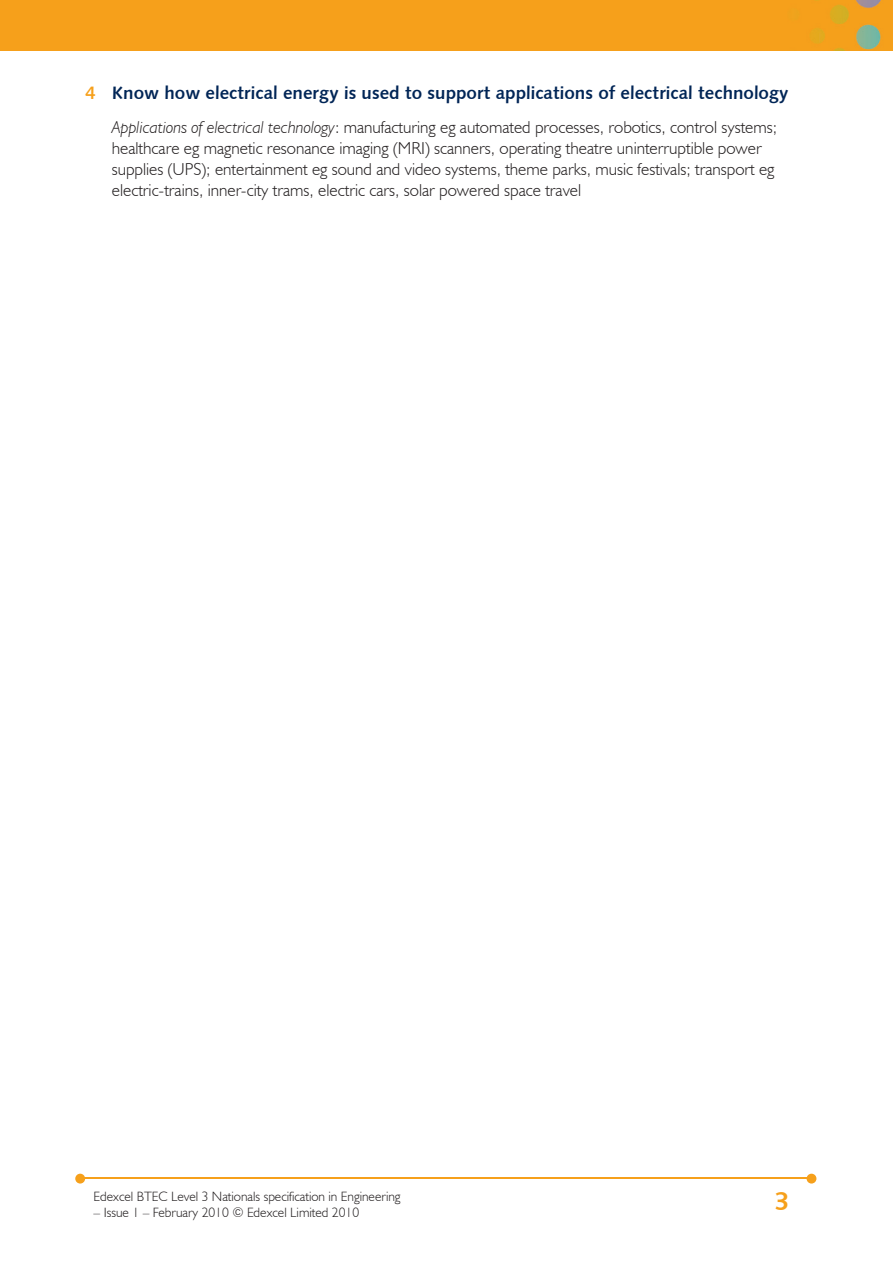
<style>
.page{position:relative;width:893px;height:1263px;background:#fff}
.page>*{position:absolute;margin:0;border:0;box-sizing:border-box;transform-origin:0 0}
.t1{font:25.5px "Humanist 531 BT Bold A";color:#f6a01b}
.t2{font:18px "Humanist 531 BT Bold A";color:#002556}
.t3{font:300 17.25px/21px "Humanist 521 BT";color:#231f20}
.t4{font:300 13.5px "Humanist 521 BT";color:#231f20}
.s1{color:#f6a01b}
.s2{font-style:italic}
</style>
<div class="page">
<div style="left:0;top:0;width:893px;height:51px;background:#f6a01b"></div>
<hr style="left:82px;top:1178px;width:728px;height:1px;background:#f6a01b">
<svg style="left:807px;top:1174px;width:9px;height:9px"></svg>
<svg style="left:75px;top:1174px;width:10px;height:9px"></svg>
<p class="t2" style="left:85px;top:81px;width:705px"><span class="s1">4</span> Know how electrical energy is used to support applications of electrical technology</p>
<p class="t3" style="left:112px;top:117px;width:667px"><span class="s2">Applications of electrical technology</span>: manufacturing eg automated processes, robotics, control systems; healthcare eg magnetic resonance imaging (MRI) scanners, operating theatre uninterruptible power supplies (UPS); entertainment eg sound and video systems, theme parks, music festivals; transport eg electric-trains, inner-city trams, electric cars, solar powered space travel</p>
<p class="t4" style="left:94px;top:1188px;width:309px">Edexcel BTEC Level 3 Nationals specification in Engineering</p>
<p class="t4" style="left:94px;top:1204px;width:267px">– Issue 1 – February 2010 © Edexcel Limited 2010</p>
<h1 class="t1" style="left:774px;top:1185px;width:16px">3</h1>
</div>
